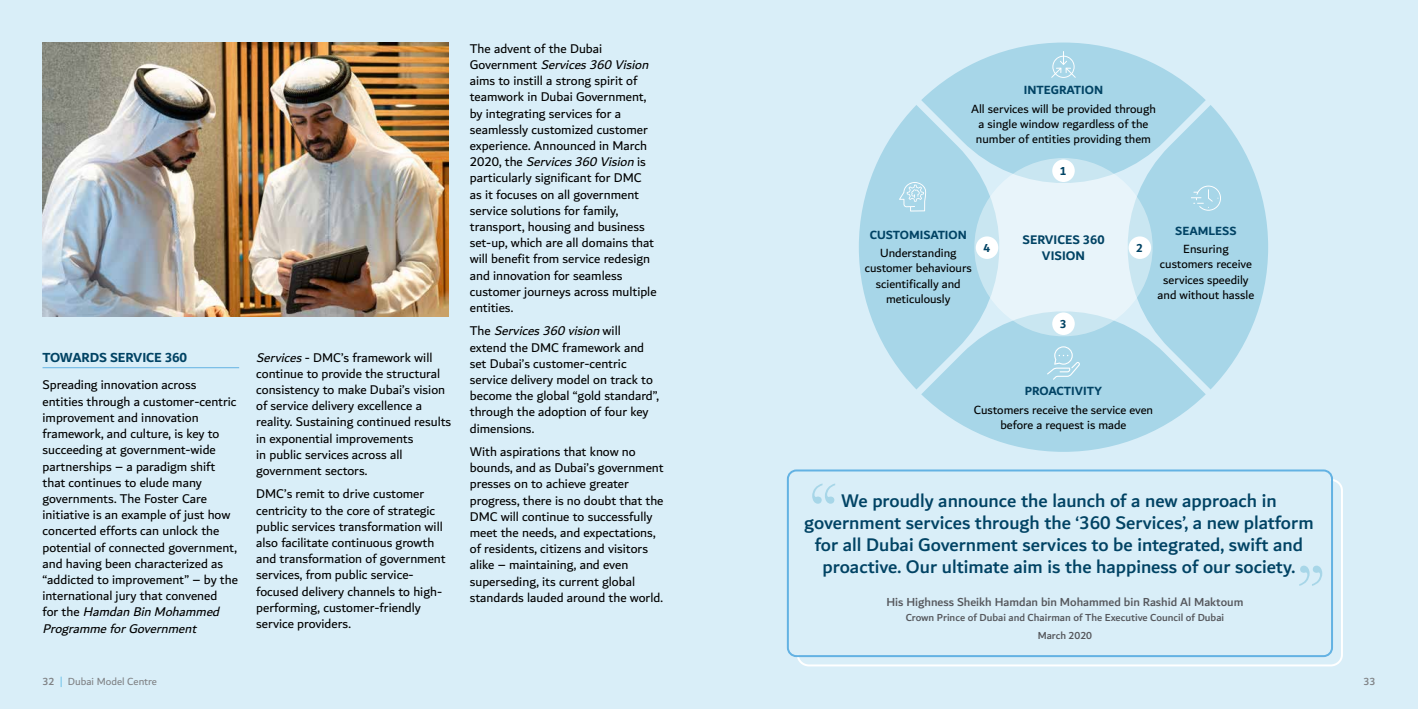
<style>
.page{position:relative;width:1418px;height:709px;background:#fff}
.page>*{position:absolute;margin:0;border:0;box-sizing:border-box;transform-origin:0 0}
.t1{font:500 19.5px/22px "Dubai";color:#014364;text-align:center}
.t2{font:700 14px "Dubai";letter-spacing:-.01em;color:#014364}
.t3{font:13.5px/16.2px "Dubai";color:#000}
.t4{font:700 13.3px/16.1px "Dubai";color:#014364;text-align:center}
.t5{font:12.7px/15.2px "Dubai";color:#000;text-align:center}
.t6{font:700 12.7px "Dubai";color:#014364}
.t7{font:500 12.4px "Dubai";color:#55575c}
.t8{font:700 12.3px "Dubai";color:#014364}
.t9{font:11px "Dubai";color:#808285}
.t10{font:500 11px "Dubai";color:#808285}
.t11{font:500 10.8px/17.4px "Dubai";color:#55575c;text-align:center}
.s1{font-style:italic}
.s2{font-weight:500}
.s3{color:#65bfe8}
</style>
<div class="page">
<div style="left:0;top:0;width:1417px;height:709px;background:#d9eef8"></div>
<hr style="left:43px;top:367px;width:196px;height:1px;background:#63b2e3">
<img style="left:43px;top:43px;width:405px;height:273px">
<svg style="left:859px;top:105px;width:130px;height:284px;fill:#a7d6e8"></svg>
<svg style="left:921px;top:43px;width:284px;height:154px;fill:#a7d6e8"></svg>
<svg style="left:921px;top:297px;width:284px;height:155px;fill:#a7d6e8"></svg>
<svg style="left:1113px;top:105px;width:155px;height:284px;fill:#a7d6e8"></svg>
<svg style="left:1051px;top:51px;width:24px;height:27px"></svg>
<svg style="left:1190px;top:186px;width:30px;height:25px"></svg>
<svg style="left:1047px;top:346px;width:32px;height:34px"></svg>
<svg style="left:899px;top:182px;width:27px;height:29px"></svg>
<svg style="left:974px;top:158px;width:178px;height:178px;fill:#e8f4fa"></svg>
<div style="left:975px;top:236px;width:23px;height:23px;background:#fff;border-radius:50%"></div>
<div style="left:1052px;top:312px;width:22px;height:23px;background:#fff;border-radius:50%"></div>
<div style="left:1128px;top:236px;width:23px;height:23px;background:#fff;border-radius:50%"></div>
<div style="left:1052px;top:159px;width:22px;height:23px;background:#fff;border-radius:50%"></div>
<svg style="left:796px;top:478px;width:547px;height:189px"></svg>
<div style="left:786px;top:469px;width:546px;height:188px;border:2px solid #63b2e3;border-radius:9px"></div>
<svg style="left:812px;top:483px;width:23px;height:20px"></svg>
<svg style="left:1299px;top:565px;width:23px;height:21px"></svg>
<p class="t2" style="left:43px;top:349px;width:146px">TOWARDS SERVICE 360</p>
<p class="t3" style="left:43px;top:377px;width:197px">Spreading innovation across entities through a customer-centric improvement and innovation framework, and culture, is key to succeeding at government-wide partnerships – a paradigm shift that continues to elude many governments. The Foster Care initiative is an example of just how concerted efforts can unlock the potential of connected government, and having been characterized as “addicted to improvement” – by the international jury that convened<br>fo r t h e <span class="s1">HamdanBinMohammed<br>ProgrammeforGovernment</span></p>
<p class="t3" style="left:256px;top:349px;width:197px"><span class="s1">Services</span>- DMC’s framework will continue to provide the structural consistency to make Dubai’s vision of service delivery excellence a reality. Sustaining continued results in exponential improvements<br>in public services across all government sectors.</p>
<p class="t3" style="left:256px;top:485px;width:191px">DMC’s remit to drive customer centricity to the core of strategic public services transformation will also facilitate continuous growth and transformation of government services, from public service&shy;focused delivery channels to high&shy;performing, customer-friendly service providers.</p>
<p class="t3" style="left:470px;top:40px;width:188px">The advent of the Dubai<br>G o v e r n m e n t <span class="s1">Services360Vision </span>aims to instill a strong spirit of teamwork in Dubai Government, by integrating services for a seamlessly customized customer experience. Announced in March<br>2 0 2 0 , t h e <span class="s1">Services360Vision</span>i s particularly significant for DMC as it focuses on all government service solutions for family, transport, housing and business set-up, which are all domains that will benefit from service redesign and innovation for seamless customer journeys across multiple entities.</p>
<p class="t3" style="left:470px;top:322px;width:191px">T h e <span class="s1">Services360vision</span>w i l l extend the DMC framework and set Dubai’s customer-centric service delivery model on track to become the global “gold standard”, through the adoption of four key dimensions.</p>
<p class="t3" style="left:470px;top:443px;width:195px">With aspirations that know no bounds, and as Dubai’s government presses on to achieve greater progress, there is no doubt that the DMC will continue to successfully meet the needs, and expectations, of residents, citizens and visitors alike – maintaining, and even superseding, its current global standards lauded around the world.</p>
<p class="t6" style="left:1023px;top:82px;width:81px">INTEGRATION</p>
<p class="t5" style="left:971px;top:101px;width:186px">All services will be provided through a single window regardless of the number of entities providing them</p>
<p class="t6" style="left:869px;top:227px;width:99px">CUSTOMISATION</p>
<p class="t5" style="left:864px;top:245px;width:109px">Understanding customer behaviours scientifically and meticulously</p>
<p class="t8" style="left:983px;top:241px;width:8px">4</p>
<p class="t8" style="left:1059px;top:164px;width:8px">1</p>
<p class="t4" style="left:1022px;top:231px;width:84px">SERVICES 360<br>VISION</p>
<p class="t8" style="left:1059px;top:317px;width:8px">3</p>
<p class="t8" style="left:1136px;top:241px;width:8px">2</p>
<p class="t6" style="left:1175px;top:223px;width:63px">SEAMLESS</p>
<p class="t5" style="left:1157px;top:241px;width:98px">Ensuring customers receive services speedily and without hassle</p>
<p class="t6" style="left:1024px;top:383px;width:79px">PROACTIVITY</p>
<p class="t5" style="left:973px;top:401px;width:181px">Customers receive the service even before a request is made</p>
<h1 class="t1" style="left:804px;top:489px;width:511px">We proudly announce the launch of a new approach in government services through the ‘360 Services’, a new platform for all Dubai Government services to be integrated, swift and proactive. Our ultimate aim is the happiness of our society.</h1>
<p class="t7" style="left:886px;top:595px;width:358px">His Highness Sheikh Hamdan bin Mohammed bin Rashid Al Maktoum</p>
<p class="t11" style="left:905px;top:609px;width:320px">Crown Prince of Dubai and Chairman of The Executive Council of Dubai<br>March 2020</p>
<p class="t9" style="left:43px;top:674px;width:116px"><span class="s2">32</span> <span class="s3">|</span> Dubai Model Centre</p>
<p class="t10" style="left:1363px;top:674px;width:13px">33</p>
</div>
